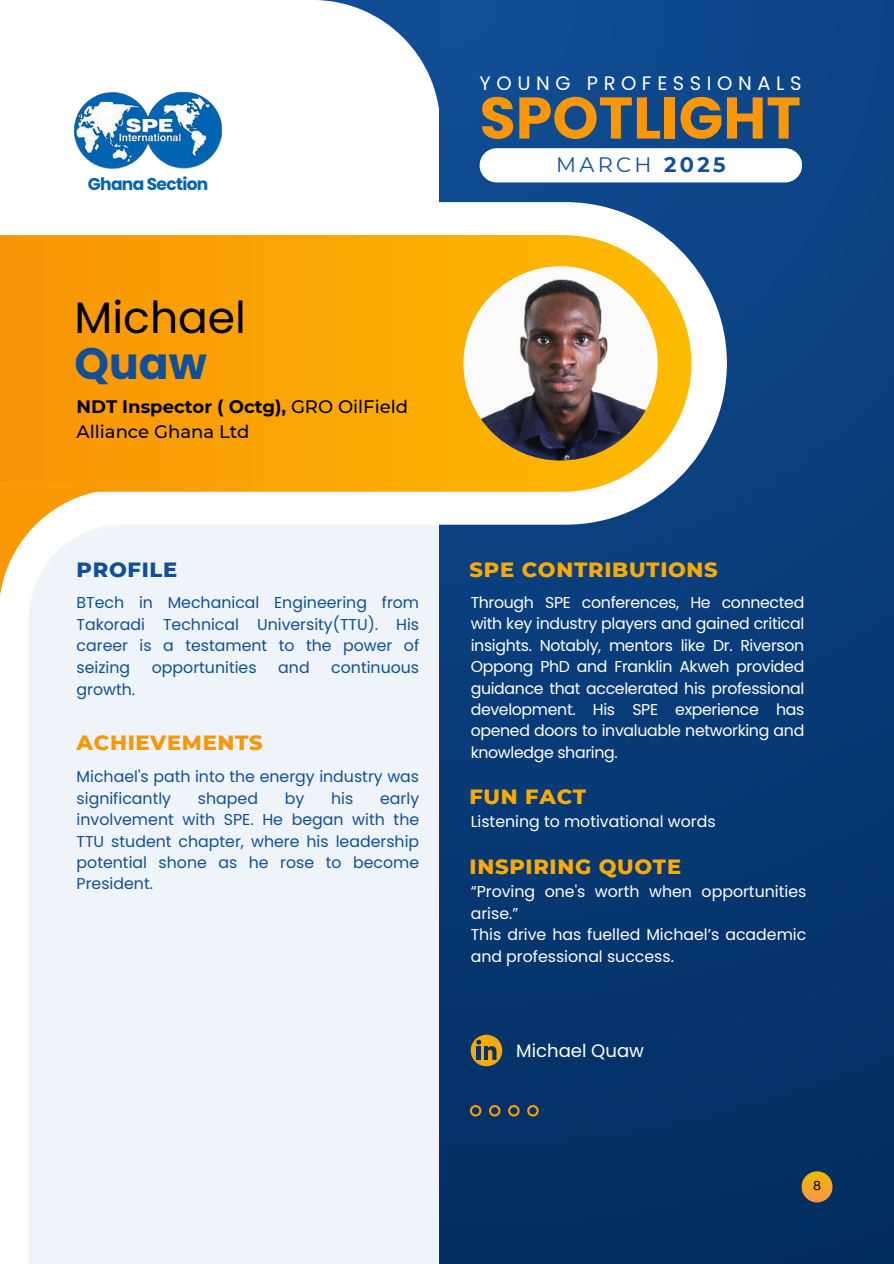
<style>
.page{position:relative;width:894px;height:1264px;background:#fff}
.page>*{position:absolute;margin:0;border:0;box-sizing:border-box;transform-origin:0 0}
.t1{font:700 58.65px "Poppins";color:#fa9708}
.t2{font:43.95px/45.3px "Poppins";color:#000}
.t3{font:800 21px "Montserrat";letter-spacing:.035em;color:#fba905}
.t4{font:800 21px "Montserrat";letter-spacing:.035em;color:#f89708}
.t5{font:800 21px "Montserrat";letter-spacing:.035em;color:#114f97}
.t6{font:20.85px "Montserrat";letter-spacing:.16em;color:#114f97}
.t7{font:19.5px "Poppins";letter-spacing:.285em;color:#fff}
.t8{font:500 18px/24.8px "Montserrat";color:#000}
.t9{font:18px "Poppins";color:#fff}
.t10{font:700 17.1px "Poppins";letter-spacing:-.04em;color:#0465b5}
.t11{font:15.75px/21.3px "Poppins";color:#fff}
.t12{font:15.75px/21.3px "Poppins";color:#114f97;text-align:justify}
.t13{font:12.45px "Helvetica Now Text";color:#000}
.s1{font-weight:700;color:#114f97}
.s2{font-weight:700}
</style>
<div class="page">
<div style="left:439px;top:0;width:454px;height:1263px;background:linear-gradient(to bottom,#0f4a8f,#022e62)"></div>
<div style="left:29px;top:524px;width:410px;height:739px;background:#eef4fa"></div>
<svg style="left:439px;top:202px;width:287px;height:322px"></svg>
<svg style="left:0;top:235px;width:691px;height:257px;fill:#faa505"></svg>
<svg style="left:315px;top:0;width:125px;height:127px"></svg>
<img style="left:463px;top:266px;width:194px;height:194px;border-radius:50%">
<svg style="left:469px;top:1104px;width:69px;height:12px"></svg>
<img style="left:74px;top:91px;width:148px;height:78px">
<div style="left:479px;top:148px;width:322px;height:34px;background:#fff;border-radius:17px"></div>
<div style="left:439px;top:18px;width:5px;height:94px;background:#104d94"></div>
<div style="left:0;top:482px;width:103px;height:7px;background:#f99a07"></div>
<svg style="left:0;top:489px;width:123px;height:119px"></svg>
<svg style="left:801px;top:1171px;width:31px;height:31px"></svg>
<svg style="left:470px;top:1034px;width:32px;height:32px"></svg>
<h3 class="t10" style="left:88px;top:172px;width:122px">Ghana Section</h3>
<h3 class="t2" style="left:75px;top:295px;width:173px">Michael<br><span class="s1">Quaw</span></h3>
<h1 class="t8" style="left:77px;top:394px;width:333px"><span class="s2">NDT Inspector ( Octg),</span> GRO OilField<br>Alliance Ghana Ltd</h1>
<h2 class="t5" style="left:77px;top:556px;width:102px">PROFILE</h2>
<p class="t12" style="left:77px;top:591px;width:344px">BTech in Mechanical Engineering from Takoradi Technical University(TTU). His career is a testament to the power of seizing</p>
<p class="t12" style="left:152px;top:656px;width:106px">opportunities</p>
<p class="t12" style="left:278px;top:656px;width:33px">and</p>
<p class="t12" style="left:331px;top:656px;width:89px">continuous</p>
<p class="t12" style="left:77px;top:678px;width:60px">growth.</p>
<p class="t4" style="left:77px;top:730px;width:188px">ACHIEVEMENTS</p>
<h2 class="t12" style="left:77px;top:766px;width:344px">Michael's path into the energy industry was significantly</h2>
<h2 class="t12" style="left:198px;top:787px;width:62px">shaped</h2>
<h2 class="t12" style="left:285px;top:787px;width:21px">by</h2>
<h2 class="t12" style="left:331px;top:787px;width:24px">his</h2>
<h2 class="t12" style="left:77px;top:787px;width:344px;text-indent:303px">early involvement with SPE. He began with the TTU student chapter, where his leadership potential shone as he rose to become President.</h2>
<p class="t7" style="left:479px;top:69px;width:323px">YOUNG PROFESSIONALS</p>
<p class="t1" style="left:479px;top:77px;width:323px">SPOTLIGHT</p>
<p class="t6" style="left:556px;top:152px;width:171px">MARCH <span class="s2">2025</span></p>
<p class="t3" style="left:469px;top:556px;width:250px">SPE CONTRIBUTIONS</p>
<h2 class="t11" style="left:470px;top:592px;width:335px;text-align:justify">Through SPE conferences, He connected with key industry players and gained critical insights. Notably, mentors like Dr. Riverson Oppong PhD and Franklin Akweh provided guidance that accelerated his professional development. His SPE experience has opened doors to invaluable networking and knowledge sharing.</h2>
<p class="t3" style="left:469px;top:784px;width:118px">FUN FACT</p>
<p class="t11" style="left:470px;top:811px;width:246px">Listening to motivational words</p>
<p class="t3" style="left:469px;top:853px;width:213px">INSPIRING QUOTE</p>
<p class="t11" style="left:470px;top:880px;width:337px">“Proving one's worth when opportunities arise.”</p>
<p class="t11" style="left:470px;top:923px;width:337px">This drive has fuelled Michael’s academic and professional success.</p>
<h4 class="t9" style="left:516px;top:1037px;width:129px">Michael Quaw</h4>
<h4 class="t13" style="left:812px;top:1176px;width:9px">8</h4>
</div>
